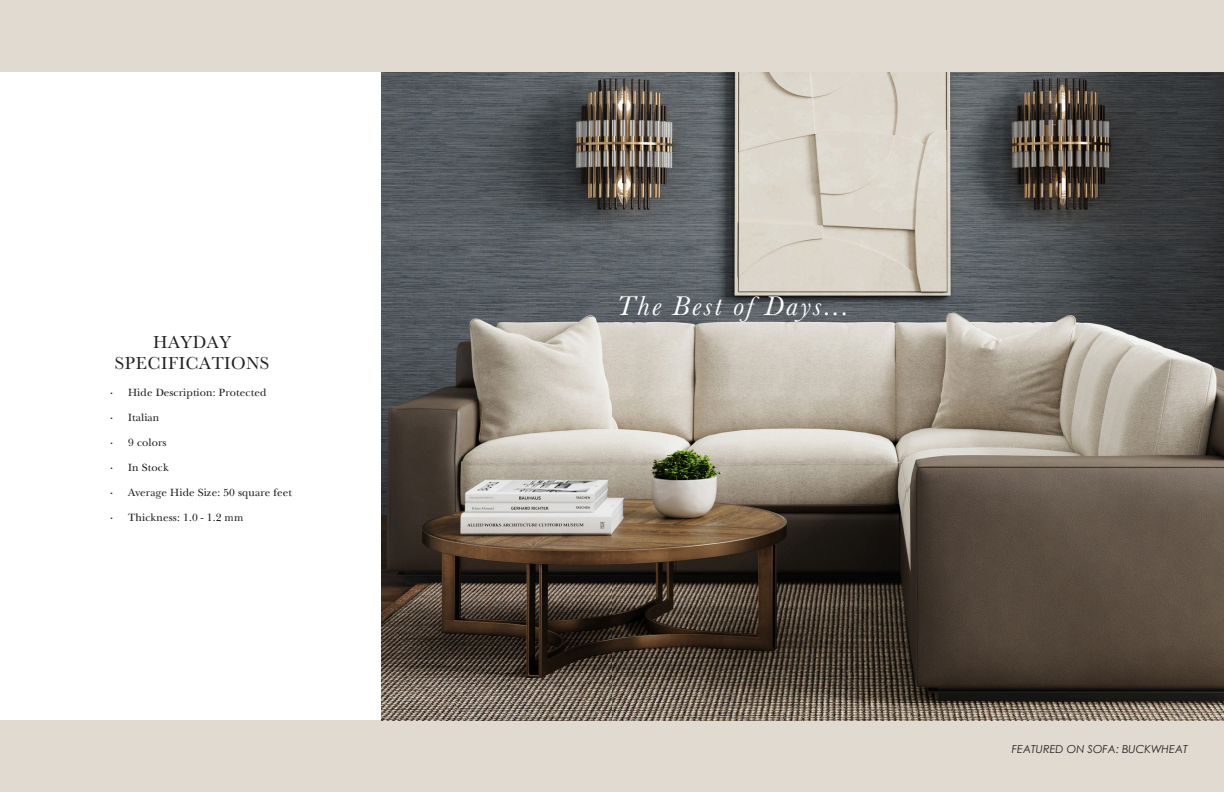
<style>
.page{position:relative;width:1224px;height:792px;background:#fff}
.page>*{position:absolute;margin:0;border:0;box-sizing:border-box;transform-origin:0 0}
.t1{font:italic 28px "Baskerville No 2 BT";letter-spacing:.07em;color:#fff}
.t2{font:18px/21px "Baskerville No 2 BT";letter-spacing:.025em;color:#231f20;text-align:center}
.t3{font:11px "New Baskerville";letter-spacing:.015em;color:#231f20}
.t4{font:italic 11px "Century Gothic";color:#231f20}
</style>
<div class="page">
<div style="left:0;top:721px;width:612px;height:71px;background:#e1dad0"></div>
<img style="left:381px;top:71px;width:843px;height:650px">
<div style="left:0;top:0;width:612px;height:71px;background:#e1dad0"></div>
<div style="left:612px;top:721px;width:612px;height:71px;background:#e1dad0"></div>
<div style="left:612px;top:0;width:612px;height:71px;background:#e1dad0"></div>
<p class="t2" style="left:115px;top:331px;width:156px">HAYDAY<br>SPECIFICATIONS</p>
<h6 class="t3" style="left:110px;top:389px;width:5px">•</h6>
<h1 class="t3" style="left:110px;top:414px;width:5px">•</h1>
<h3 class="t3" style="left:110px;top:439px;width:5px">•</h3>
<p class="t3" style="left:110px;top:464px;width:5px">•</p>
<p class="t3" style="left:110px;top:489px;width:5px">•</p>
<p class="t3" style="left:110px;top:514px;width:5px">•</p>
<p class="t3" style="left:128px;top:389px;width:140px">Hide Description: Protected</p>
<p class="t3" style="left:128px;top:414px;width:33px">Italian</p>
<p class="t3" style="left:128px;top:439px;width:40px">9 colors</p>
<p class="t3" style="left:128px;top:464px;width:42px">In Stock</p>
<p class="t3" style="left:128px;top:489px;width:165px">Average Hide Size: 50 square feet</p>
<p class="t3" style="left:128px;top:514px;width:117px">Thickness: 1.0 - 1.2 mm</p>
<p class="t1" style="left:618px;top:289px;width:233px">The Best of Days...</p>
<p class="t4" style="left:1012px;top:742px;width:178px">FEATURED ON SOFA: BUCKWHEAT</p>
</div>
